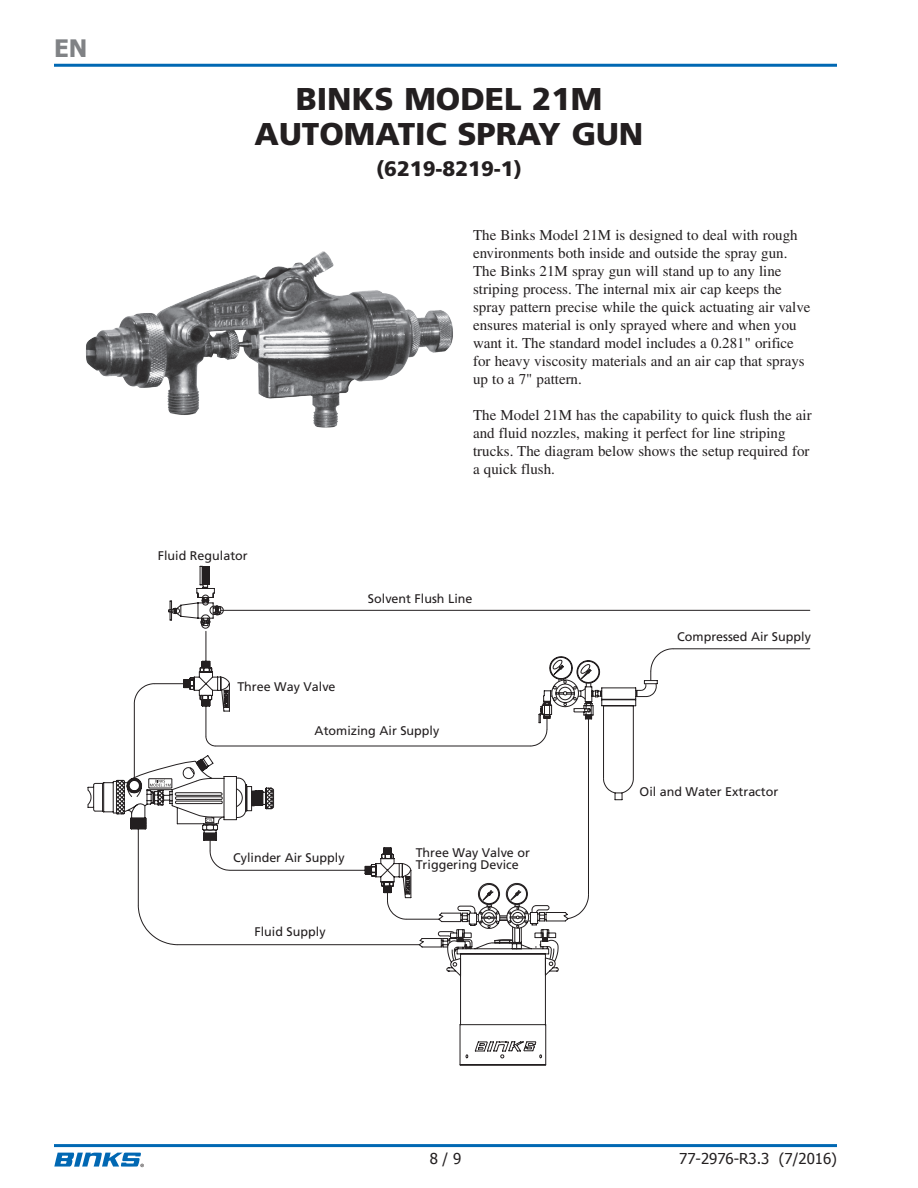
<style>
.page{position:relative;width:918px;height:1188px;background:#fff}
.page>*{position:absolute;margin:0;border:0;box-sizing:border-box;transform-origin:0 0}
.t1{font:900 31.5px/34.5px "Frutiger";color:#231f20;text-align:center}
.t2{font:700 24px "Tahoma";color:#808285}
.t3{font:900 21px "Frutiger";color:#231f20}
.t4{font:15px/18px "Times";color:#231f20}
.t5{font:15px "Tahoma";color:#231f20}
.t6{font:12.6px/12.6px "Frutiger";color:#231f20}
</style>
<div class="page">
<hr style="left:54px;top:64px;width:783px;height:3px;background:#0168b3">
<hr style="left:54px;top:1144px;width:783px;height:3px;background:#0168b3">
<svg style="left:54px;top:1153px;width:90px;height:14px"></svg>
<img style="left:86px;top:251px;width:367px;height:177px">
<svg style="left:87px;top:566px;width:502px;height:499px"></svg>
<hr style="left:221px;top:610px;width:589px;height:1px;background:#231f20">
<hr style="left:407px;top:919px;width:32px;height:1px;background:#231f20">
<hr style="left:673px;top:649px;width:137px;height:1px;background:#231f20">
<svg style="left:475px;top:883px;width:61px;height:169px"></svg>
<svg style="left:202px;top:567px;width:319px;height:333px"></svg>
<svg style="left:207px;top:819px;width:6px;height:3px"></svg>
<svg style="left:150px;top:780px;width:21px;height:7px"></svg>
<svg style="left:538px;top:656px;width:120px;height:144px"></svg>
<h2 class="t2" style="left:54px;top:32px;width:35px">EN</h2>
<p class="t1" style="left:255px;top:82px;width:390px">BINKS MODEL 21M<br>AUTOMATIC SPRAY GUN</p>
<p class="t3" style="left:376px;top:156px;width:147px">(6219-8219-1)</p>
<p class="t6" style="left:158px;top:549px;width:91px">Fluid Regulator</p>
<p class="t6" style="left:237px;top:680px;width:100px">Three Way Valve</p>
<p class="t4" style="left:473px;top:226px;width:339px">The Binks Model 21M is designed to deal with rough environments both inside and outside the spray gun.<br>The Binks 21M spray gun will stand up to any line striping process. The internal mix air cap keeps the spray pattern precise while the quick actuating air valve ensures material is only sprayed where and when you want it. The standard model includes a 0.281" orifice for heavy viscosity materials and an air cap that sprays up to a 7" pattern.</p>
<p class="t4" style="left:473px;top:406px;width:340px">The Model 21M has the capability to quick flush the air and fluid nozzles, making it perfect for line striping trucks. The diagram below shows the setup required for a quick flush.</p>
<p class="t6" style="left:368px;top:592px;width:106px">Solvent Flush Line</p>
<p class="t6" style="left:677px;top:631px;width:135px">Compressed Air Supply</p>
<p class="t6" style="left:315px;top:724px;width:126px">Atomizing Air Supply</p>
<p class="t6" style="left:233px;top:851px;width:113px">Cylinder Air Supply</p>
<p class="t6" style="left:255px;top:925px;width:73px">Fluid Supply</p>
<p class="t6" style="left:416px;top:846px;width:116px">Three Way Valve or<br>Triggering Device</p>
<p class="t6" style="left:640px;top:785px;width:140px">Oil and Water Extractor</p>
<p class="t5" style="left:430px;top:1148px;width:33px">8 / 9</p>
<p class="t5" style="left:679px;top:1148px;width:159px">77-2976-R3.3 (7/2016)</p>
</div>
